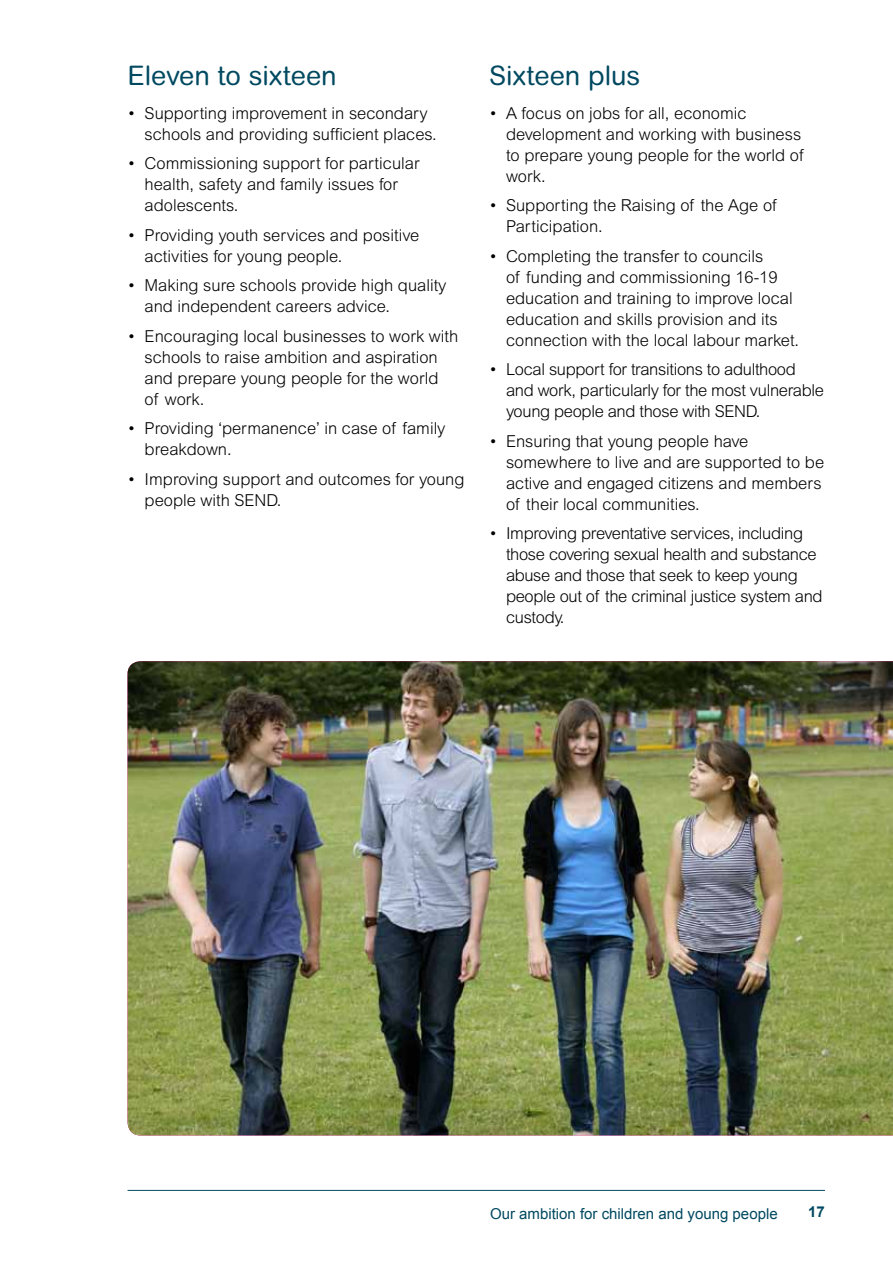
<style>
.page{position:relative;width:893px;height:1263px;background:#fff}
.page>*{position:absolute;margin:0;border:0;box-sizing:border-box;transform-origin:0 0}
.t1{font:27px "Arial Rounded MT";color:#004960}
.t2{font:300 16.5px/21px "Arial MT Std";color:#000}
.t3{font:300 16.5px/21px "Arial MT Std";letter-spacing:-.02em;color:#000}
.t4{font:15px "Arial";color:#004960}
.t5{font:700 15px "Arial";color:#004960}
</style>
<div class="page">
<hr style="left:128px;top:1190px;width:697px;height:1px;background:#004960">
<img style="left:128px;top:661px;width:765px;height:474px">
<h1 class="t1" style="left:128px;top:59px;width:211px">Eleven to sixteen</h1>
<p class="t2" style="left:145px;top:102px;width:294px;text-indent:-17px">• Supporting improvement in secondary schools and providing sufficient places.</p>
<p class="t2" style="left:145px;top:153px;width:276px;text-indent:-17px">• Commissioning support for particular health, safety and family issues for adolescents.</p>
<p class="t2" style="left:145px;top:224px;width:276px;text-indent:-17px">• Providing youth services and positive activities for young people.</p>
<p class="t2" style="left:145px;top:275px;width:303px;text-indent:-17px">• Making sure schools provide high quality and independent careers advice.</p>
<p class="t2" style="left:145px;top:325px;width:315px;text-indent:-17px">• Encouraging local businesses to work with schools to raise ambition and aspiration and prepare young people for the world<br>of work.</p>
<p class="t2" style="left:145px;top:418px;width:302px;text-indent:-17px">• Providing ‘permanence’ in case of family breakdown.</p>
<p class="t2" style="left:145px;top:468px;width:321px;text-indent:-17px">• Improving support and outcomes for young people with SEND.</p>
<h1 class="t1" style="left:489px;top:59px;width:153px">Sixteen plus</h1>
<p class="t2" style="left:506px;top:102px;width:299px;text-indent:-17px">• A focus on jobs for all, economic development and working with business to prepare young people for the world of work.</p>
<p class="t2" style="left:506px;top:195px;width:272px;text-indent:-17px">• Supporting the Raising of the Age of<br>Participation.</p>
<p class="t2" style="left:506px;top:245px;width:295px;text-indent:-17px">• Completing the transfer to councils<br>of funding and commissioning 16-19 education and training to improve local education and skills provision and its connection with the local labour market.</p>
<p class="t3" style="left:506px;top:359px;width:319px;text-indent:-17px">• Local support for transitions to adulthood and work, particularly for the most vulnerable young people and those with SEND.</p>
<p class="t2" style="left:506px;top:430px;width:320px;text-indent:-17px">• Ensuring that young people have somewhere to live and are supported to be active and engaged citizens and members of their local communities.</p>
<p class="t3" style="left:506px;top:523px;width:318px;text-indent:-17px">• Improving preventative services, including those covering sexual health and substance abuse and those that seek to keep young people out of the criminal justice system and custody.</p>
<p class="t4" style="left:490px;top:1203px;width:289px">Our ambition for children and young people</p>
<p class="t5" style="left:808px;top:1202px;width:18px">17</p>
</div>
